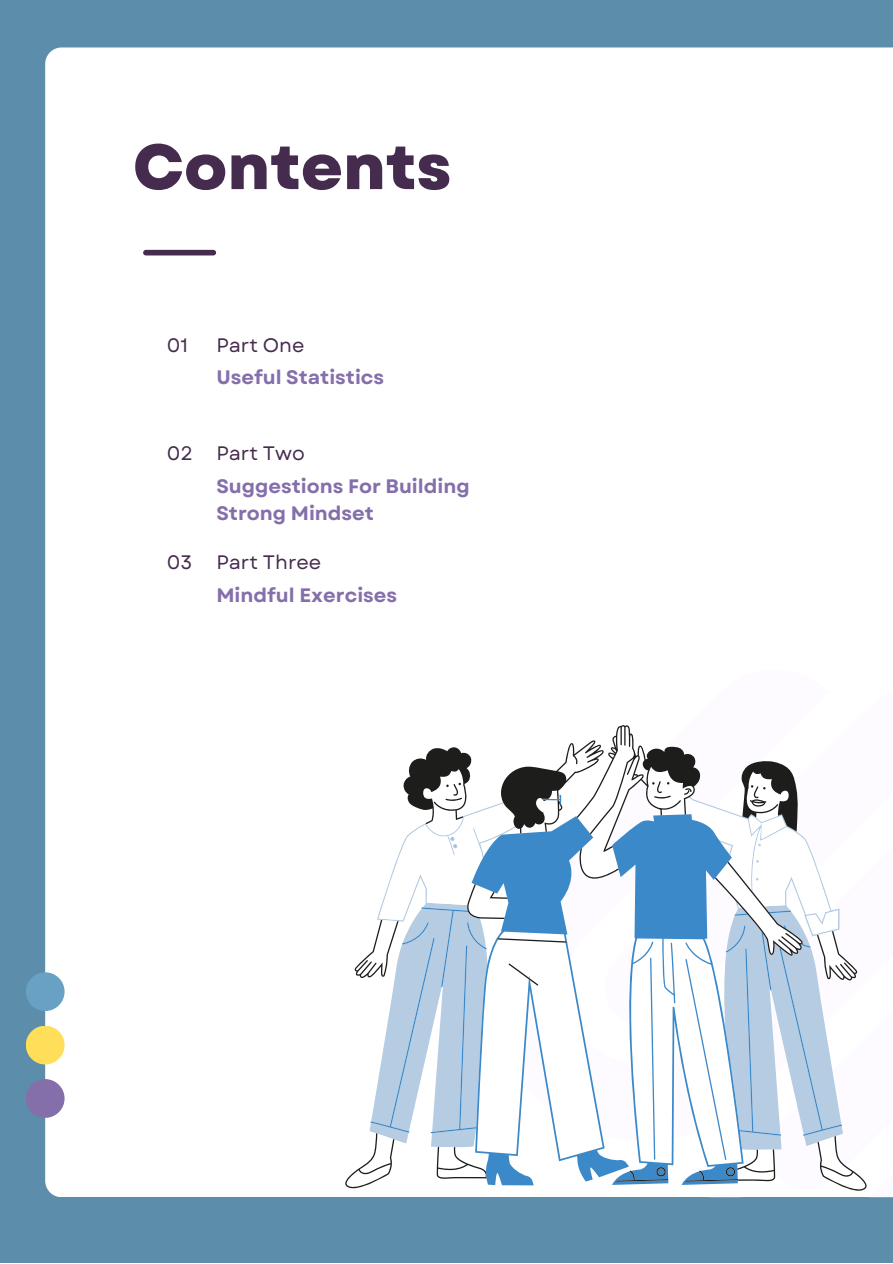
<style>
.page{position:relative;width:893px;height:1264px;background:#fff}
.page>*{position:absolute;margin:0;border:0;box-sizing:border-box;transform-origin:0 0}
.t1{font:800 63.6px "Garet";color:#452b4e}
.t2{font:700 19.5px/27px "Garet";color:#856fab}
.t3{font:19.5px "Garet";color:#452b4e}
</style>
<div class="page">
<div style="left:0;top:0;width:892px;height:1262px;background:#5c8dab"></div>
<div style="left:45px;top:47px;width:847px;height:1150px;background:#fff"></div>
<div style="left:488px;top:669px;width:404px;height:528px;background:#fff"></div>
<div style="left:26px;top:1079px;width:39px;height:38px;background:#856fab;border-radius:50%"></div>
<div style="left:26px;top:1025px;width:39px;height:39px;background:#ffde59;border-radius:50%"></div>
<div style="left:26px;top:972px;width:39px;height:39px;background:#69a1c4;border-radius:50%"></div>
<div style="left:146px;top:250px;width:67px;height:5px;background:#452b4e"></div>
<svg style="left:344px;top:725px;width:523px;height:466px;background:#d2dee9"></svg>
<p class="t1" style="left:133px;top:121px;width:320px">Contents</p>
<p class="t3" style="left:167px;top:331px;width:23px">01</p>
<p class="t3" style="left:216px;top:331px;width:90px">Part One</p>
<p class="t2" style="left:216px;top:364px;width:169px">Useful Statistics</p>
<p class="t3" style="left:167px;top:439px;width:28px">02</p>
<p class="t3" style="left:216px;top:439px;width:90px">Part Two</p>
<p class="t2" style="left:216px;top:473px;width:255px">Suggestions For Building<br>Strong Mindset</p>
<p class="t3" style="left:167px;top:548px;width:27px">03</p>
<p class="t3" style="left:216px;top:548px;width:106px">Part Three</p>
<p class="t2" style="left:216px;top:581px;width:182px">Mindful Exercises</p>
</div>
